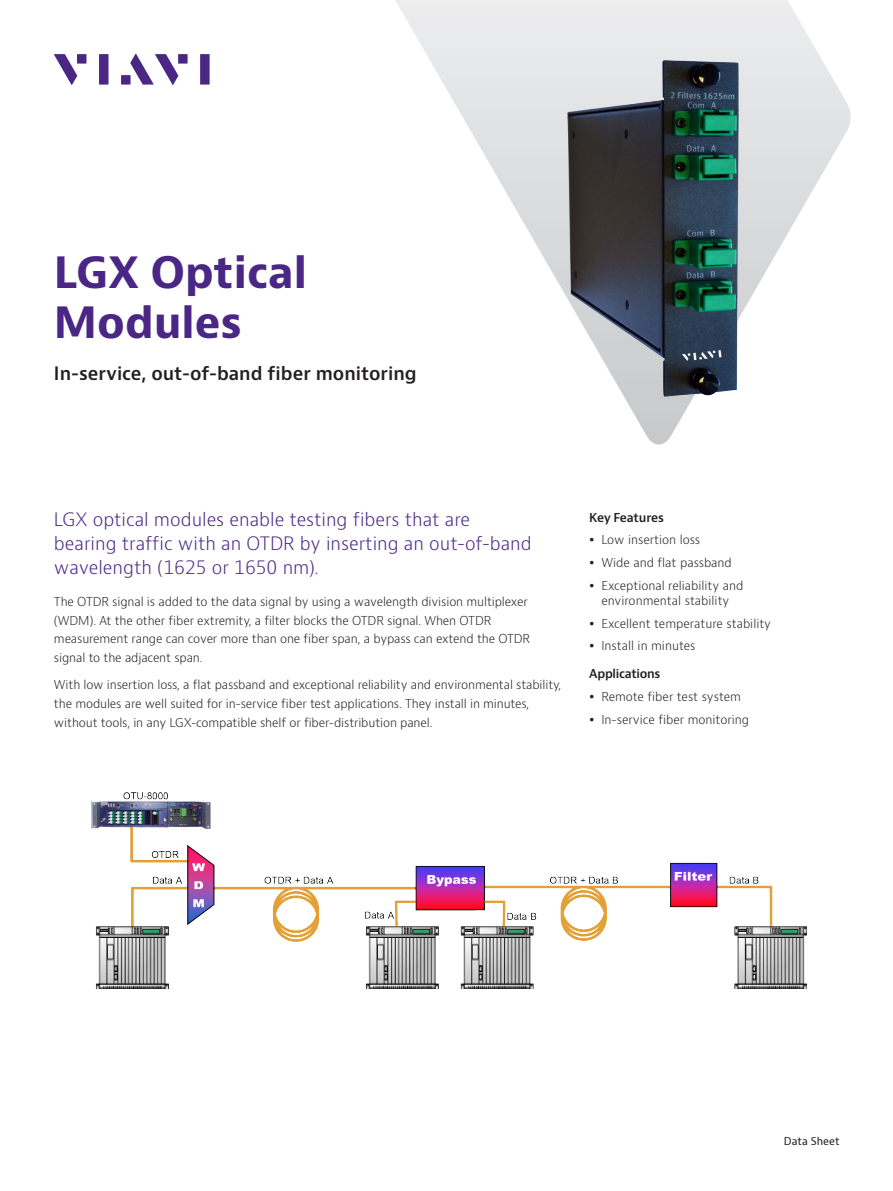
<style>
.page{position:relative;width:893px;height:1191px;background:#fff}
.page>*{position:absolute;margin:0;border:0;box-sizing:border-box;transform-origin:0 0}
.Cover_headline_28_33{font:700 42px/49.5px "Bernino Sans";color:#4a2785}
.Intro_text{font:300 18px/24px "Bernino Sans";color:#4a2785}
.Cover_subhead_12_pt{font:600 18px "Bernino Sans";color:#231f20}
.Body_text_8_12_5{font:300 12px/18.8px "Bernino Sans";letter-spacing:-.01em;color:#231f20}
.Key_Features_Benefit{font:600 12px "Bernino Sans";letter-spacing:-.025em;color:#231f20}
.t1{font:10.5px "Bernino Sans";color:#231f20}
</style>
<div class="page">
<svg style="left:54px;top:54px;width:23px;height:31px"></svg>
<div style="left:77px;top:54px;width:9px;height:10px;background:#4a2785"></div>
<div style="left:99px;top:54px;width:10px;height:31px;background:#4a2785"></div>
<div style="left:178px;top:54px;width:10px;height:10px;background:#4a2785"></div>
<div style="left:200px;top:54px;width:10px;height:31px;background:#4a2785"></div>
<svg style="left:130px;top:54px;width:48px;height:31px"></svg>
<div style="left:121px;top:75px;width:10px;height:10px;background:#4a2785"></div>
<svg style="left:395px;top:0;width:456px;height:445px"></svg>
<img style="left:520px;top:54px;width:229px;height:365px">
<img style="left:91px;top:792px;width:716px;height:196px">
<p class="Cover_headline_28_33" style="left:54px;top:249px;width:254px">LGX Optical<br>Modules</p>
<p class="Cover_subhead_12_pt" style="left:54px;top:362px;width:364px">In-service, out-of-band fiber monitoring</p>
<p class="Intro_text" style="left:54px;top:508px;width:479px">LGX optical modules enable testing fibers that are bearing traffic with an OTDR by inserting an out-of-band wavelength (1625 or 1650 nm).</p>
<p class="Body_text_8_12_5" style="left:54px;top:592px;width:478px">The OTDR signal is added to the data signal by using a wavelength division multiplexer (WDM). At the other fiber extremity, a filter blocks the OTDR signal. When OTDR measurement range can cover more than one fiber span, a bypass can extend the OTDR signal to the adjacent span.</p>
<p class="Body_text_8_12_5" style="left:54px;top:676px;width:509px">With low insertion loss, a flat passband and exceptional reliability and environmental stability, the modules are well suited for in-service fiber test applications. They install in minutes, without tools, in any LGX-compatible shelf or fiber-distribution panel.</p>
<p class="Key_Features_Benefit" style="left:589px;top:509px;width:76px">Key Features</p>
<p class="Body_text_8_12_5" style="left:601px;top:531px;width:100px">Low insertion loss</p>
<p class="Body_text_8_12_5" style="left:601px;top:554px;width:132px">Wide and flat passband</p>
<p class="Body_text_8_12_5" style="left:601px;top:579px;width:144px;line-height:14.4px">Exceptional reliability and environmental stability</p>
<p class="Body_text_8_12_5" style="left:601px;top:614px;width:171px">Excellent temperature stability</p>
<p class="Body_text_8_12_5" style="left:601px;top:637px;width:96px">Install in minutes</p>
<p class="Key_Features_Benefit" style="left:589px;top:665px;width:73px">Applications</p>
<p class="Body_text_8_12_5" style="left:601px;top:687px;width:141px">Remote fiber test system</p>
<p class="Body_text_8_12_5" style="left:601px;top:710px;width:149px">In-service fiber monitoring</p>
<p class="t1" style="left:784px;top:1134px;width:57px">Data Sheet</p>
</div>
